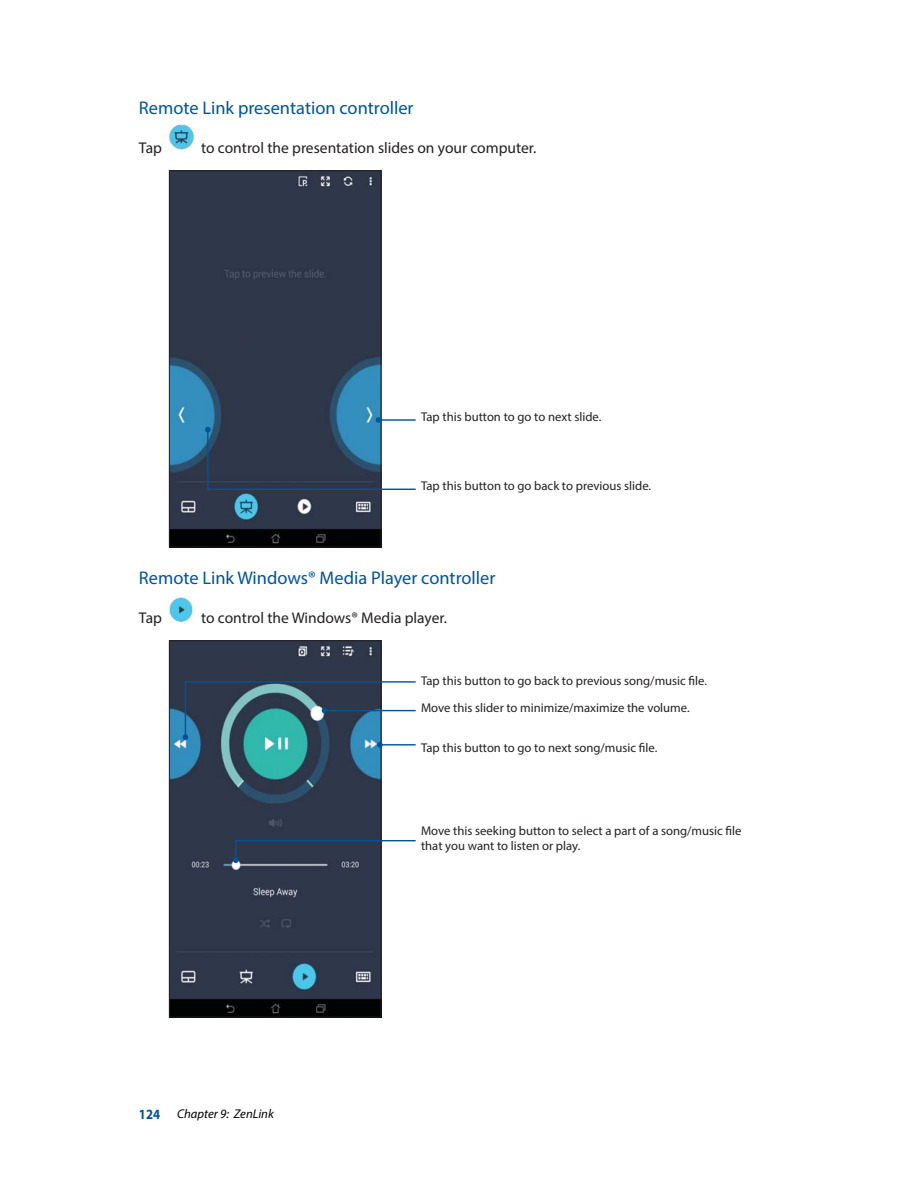
<style>
.page{position:relative;width:918px;height:1188px;background:#fff}
.page>*{position:absolute;margin:0;border:0;box-sizing:border-box;transform-origin:0 0}
.t1{font:18.3px "Myriad Pro";color:#00539b}
.t2{font:15.45px "Myriad Pro";color:#231f20}
.t3{font:12.75px/26.7px "Myriad Pro";color:#231f20}
.t4{font:italic 12.75px "Myriad Pro";color:#000}
.s1{font-weight:700;font-style:normal;font-size:14.1px;color:#00539b}
</style>
<div class="page">
<img style="left:171px;top:642px;width:208px;height:373px">
<div style="left:169px;top:640px;width:212px;height:377px;border:1px solid #231f20"></div>
<img style="left:171px;top:172px;width:208px;height:373px">
<div style="left:169px;top:170px;width:212px;height:377px;border:1px solid #231f20"></div>
<img style="left:169px;top:125px;width:25px;height:25px">
<svg style="left:205px;top:417px;width:211px;height:74px"></svg>
<img style="left:169px;top:595px;width:24px;height:28px">
<svg style="left:233px;top:839px;width:183px;height:24px"></svg>
<svg style="left:183px;top:680px;width:233px;height:68px;background:#537887"></svg>
<h1 class="t1" style="left:139px;top:100px;width:276px">Remote Link presentation controller</h1>
<p class="t2" style="left:139px;top:141px;width:25px">Tap</p>
<p class="t2" style="left:201px;top:141px;width:337px">to control the presentation slides on your computer.</p>
<p class="t3" style="left:421px;top:404px;width:182px">Tap this button to go to next slide.</p>
<p class="t3" style="left:421px;top:473px;width:232px">Tap this button to go back to previous slide.</p>
<h1 class="t1" style="left:139px;top:570px;width:358px">Remote Link Windows® Media Player controller</h1>
<p class="t2" style="left:139px;top:611px;width:25px">Tap</p>
<p class="t2" style="left:201px;top:611px;width:247px">to control the Windows® Media player.</p>
<p class="t3" style="left:421px;top:668px;width:288px">Tap this button to go back to previous song/music file.<br>Move this slider to minimize/maximize the volume.</p>
<p class="t3" style="left:421px;top:734px;width:238px">Tap this button to go to next song/music file.</p>
<p class="t4" style="left:139px;top:1108px;width:136px"><span class="s1">124</span> Chapter 9: ZenLink</p>
<p class="t3" style="left:421px;top:824px;width:322px;line-height:15.3px">Move this seeking button to select a part of a song/music file that you want to listen or play.</p>
</div>
